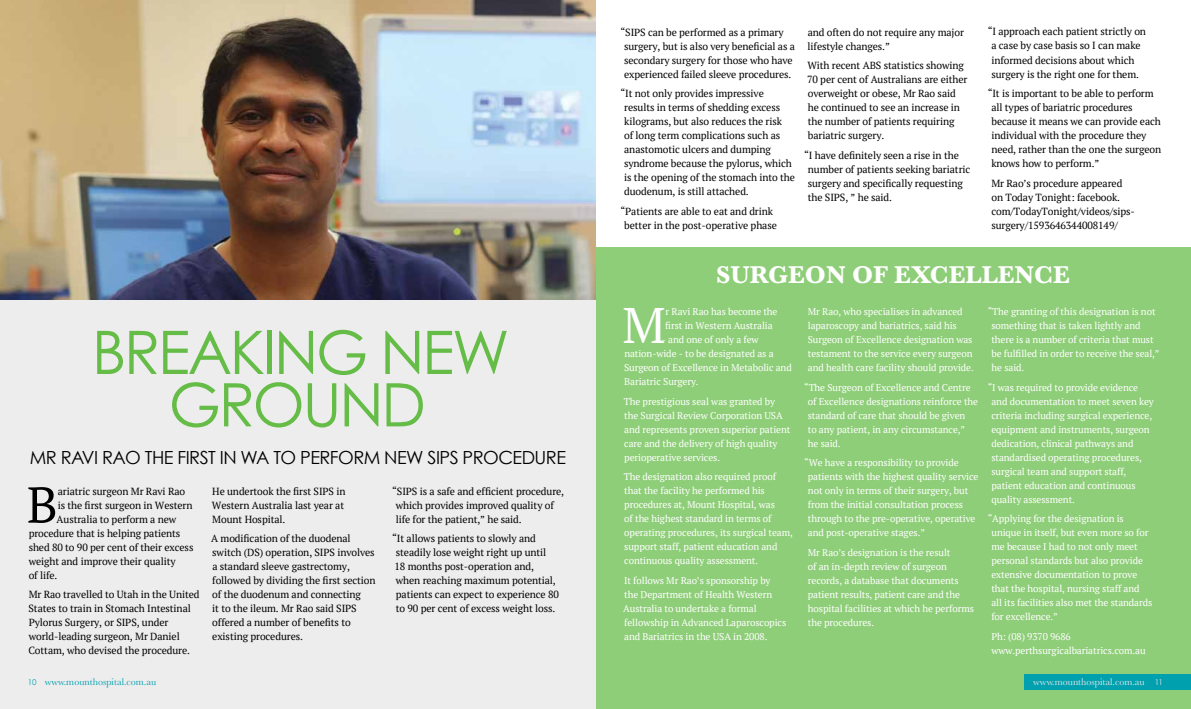
<style>
.page{position:relative;width:1191px;height:709px;background:#fff}
.page>*{position:absolute;margin:0;border:0;box-sizing:border-box;transform-origin:0 0}
.t1{font:60px/52.4px "Century Gothic";letter-spacing:-.04em;color:#65bc46;text-align:center}
.t2{font:50.3px "PT Serif";color:#000}
.t3{font:49.8px "PT Serif";color:#fff}
.t4{font:700 25.3px "Baskerville";color:#fff}
.t5{font:18.1px "Century Gothic";letter-spacing:-.03em;color:#000}
.t6{font:10.3px/14px "PT Serif";letter-spacing:-.01em;color:#000}
.t7{font:10px "Baskerville";color:#00a0af}
.t8{font:10px "Baskerville";color:#e2e7ea}
.t9{font:9.8px/14px "PT Serif";letter-spacing:-.01em;color:#fff}
.s1{font-family:"Century Gothic";font-size:8px}
</style>
<div class="page">
<div style="left:595px;top:247px;width:596px;height:462px;background:#8ece78"></div>
<img style="left:0;top:0;width:595px;height:300px">
<div style="left:0;top:300px;width:595px;height:409px;background:#ededee"></div>
<div style="left:1023px;top:674px;width:168px;height:16px;background:#00a0af"></div>
<h1 class="t1" style="left:92px;top:325px;width:419px">BREAKING NEW<br>GROUND</h1>
<h3 class="t5" style="left:30px;top:446px;width:537px">MR RAVI RAO THE FIRST IN WA TO PERFORM NEW SIPS PROCEDURE</h3>
<h2 class="t2" style="left:27px;top:472px;width:32px">B</h2>
<p class="t6" style="left:58px;top:484px;width:129px">ariatric surgeon Mr Ravi Rao</p>
<p class="t6" style="left:396px;top:484px;width:170px;text-indent:-4px">“SIPS is a safe and efficient procedure, which provides improved quality of life for the patient,” he said.</p>
<p class="t6" style="left:392px;top:531px;width:168px">“It allows patients to slowly and steadily lose weight right up until<br>18 months post-operation and,<br>when reaching maximum potential, patients can expect to experience 80 to 90 per cent of excess weight loss.</p>
<p class="t6" style="left:212px;top:484px;width:135px">He undertook the first SIPS in<br>Western Australia last year at<br>Mount Hospital.</p>
<p class="t6" style="left:211px;top:531px;width:166px">A modification of the duodenal switch (DS) operation, SIPS involves a standard sleeve gastrectomy, followed by dividing the first section of the duodenum and connecting<br>it to the ileum. Mr Rao said SIPS offered a number of benefits to existing procedures.</p>
<p class="t6" style="left:58px;top:498px;width:136px">is the first surgeon in Western</p>
<p class="t6" style="left:57px;top:512px;width:121px">Australia to perform a new</p>
<p class="t6" style="left:29px;top:526px;width:153px">procedure that is helping patients</p>
<p class="t6" style="left:29px;top:540px;width:166px">shed 80 to 90 per cent of their excess</p>
<p class="t6" style="left:29px;top:554px;width:148px">weight and improve their quality</p>
<p class="t6" style="left:29px;top:568px;width:30px">of life.</p>
<p class="t6" style="left:28px;top:587px;width:173px">Mr Rao travelled to Utah in the United States to train in Stomach Intestinal Pylorus Surgery, or SIPS, under world-leading surgeon, Mr Daniel Cottam, who devised the procedure.</p>
<p class="t6" style="left:991px;top:25px;width:156px;text-indent:-4px">“I approach each patient strictly on a case by case basis so I can make informed decisions about which surgery is the right one for them.</p>
<p class="t6" style="left:991px;top:86px;width:171px;text-indent:-4px">“It is important to be able to perform all types of bariatric procedures because it means we can provide each individual with the procedure they need, rather than the one the surgeon knows how to perform.”</p>
<p class="t6" style="left:991px;top:176px;width:145px">Mr Rao’s procedure appeared on Today Tonight: facebook. com/TodayTonight/videos/sips&shy;surgery/1593646344008149/</p>
<h3 class="t4" style="left:716px;top:257px;width:355px">SURGEON OF EXCELLENCE</h3>
<p class="t6" style="left:624px;top:25px;width:172px;text-indent:-4px">“SIPS can be performed as a primary surgery, but is also very beneficial as a secondary surgery for those who have experienced failed sleeve procedures.</p>
<p class="t6" style="left:624px;top:86px;width:172px;text-indent:-4px">“It not only provides impressive results in terms of shedding excess kilograms, but also reduces the risk<br>of long term complications such as anastomotic ulcers and dumping syndrome because the pylorus, which is the opening of the stomach into the duodenum, is still attached.</p>
<p class="t6" style="left:620px;top:204px;width:158px;text-align:center">“Patients are able to eat and drink better in the post-operative phase</p>
<p class="t6" style="left:807px;top:25px;width:158px">and often do not require any major lifestyle changes.”</p>
<p class="t6" style="left:807px;top:58px;width:162px">With recent ABS statistics showing<br>70 per cent of Australians are either overweight or obese, Mr Rao said he continued to see an increase in the number of patients requiring bariatric surgery.</p>
<p class="t6" style="left:807px;top:148px;width:164px;text-indent:-4px">“I have definitely seen a rise in the number of patients seeking bariatric surgery and specifically requesting the SIPS, ” he said.</p>
<h3 class="t3" style="left:622px;top:293px;width:45px">M</h3>
<p class="t9" style="left:665px;top:304px;width:114px">r Ravi Rao has become the first in Western Australia</p>
<p class="t9" style="left:624px;top:332px;width:169px;text-indent:38px">- and one of only a few nation-wide - to be designated as a<br>Surgeon of Excellence in Metabolic and<br>Bariatric Surgery.</p>
<p class="t9" style="left:624px;top:394px;width:168px">The prestigious seal was granted by the Surgical Review Corporation USA and represents proven superior patient care and the delivery of high quality perioperative services.</p>
<p class="t9" style="left:624px;top:469px;width:171px">The designation also required proof that the facility he performed his procedures at, Mount Hospital, was<br>of the highest standard in terms of operating procedures, its surgical team, support staff, patient education and continuous quality assessment.</p>
<p class="t9" style="left:623px;top:573px;width:164px">It follows Mr Rao’s sponsorship by the Department of Health Western Australia to undertake a formal fellowship in Advanced Laparoscopics and Bariatrics in the USA in 2008.</p>
<p class="t9" style="left:807px;top:304px;width:168px">Mr Rao, who specialises in advanced laparoscopy and bariatrics, said his Surgeon of Excellence designation was testament to the service every surgeon and health care facility should provide.</p>
<p class="t9" style="left:808px;top:380px;width:172px;text-indent:-4px">“The Surgeon of Excellence and Centre of Excellence designations reinforce the standard of care that should be given<br>to any patient, in any circumstance,” he said.</p>
<p class="t9" style="left:808px;top:456px;width:172px;text-indent:-4px">“We have a responsibility to provide patients with the highest quality service not only in terms of their surgery, but from the initial consultation process through to the pre-operative, operative and post-operative stages.”</p>
<p class="t9" style="left:808px;top:545px;width:168px">Mr Rao’s designation is the result<br>of an in-depth review of surgeon records, a database that documents patient results, patient care and the hospital facilities at which he performs the procedures.</p>
<p class="t9" style="left:991px;top:304px;width:170px;text-indent:-4px">“The granting of this designation is not something that is taken lightly and there is a number of criteria that must be fulfilled in order to receive the seal,” he said.</p>
<p class="t9" style="left:991px;top:380px;width:164px;text-indent:-4px">“I was required to provide evidence and documentation to meet seven key criteria including surgical experience, equipment and instruments, surgeon dedication, clinical pathways and standardised operating procedures, surgical team and support staff, patient education and continuous quality assessment.</p>
<p class="t9" style="left:991px;top:512px;width:162px;text-indent:-4px">“Applying for the designation is unique in itself, but even more so for me because I had to not only meet personal standards but also provide extensive documentation to prove that the hospital, nursing staff and all its facilities also met the standards for excellence.”</p>
<p class="t9" style="left:991px;top:629px;width:156px">Ph: (08) 9370 9686 www.perthsurgicalbariatrics.com.au</p>
<p class="t7" style="left:28px;top:675px;width:130px"><span class="s1">10</span> www.mounthospital.com.au</p>
<p class="t8" style="left:1033px;top:675px;width:131px">www.mounthospital.com.au <span class="s1">11</span></p>
</div>
